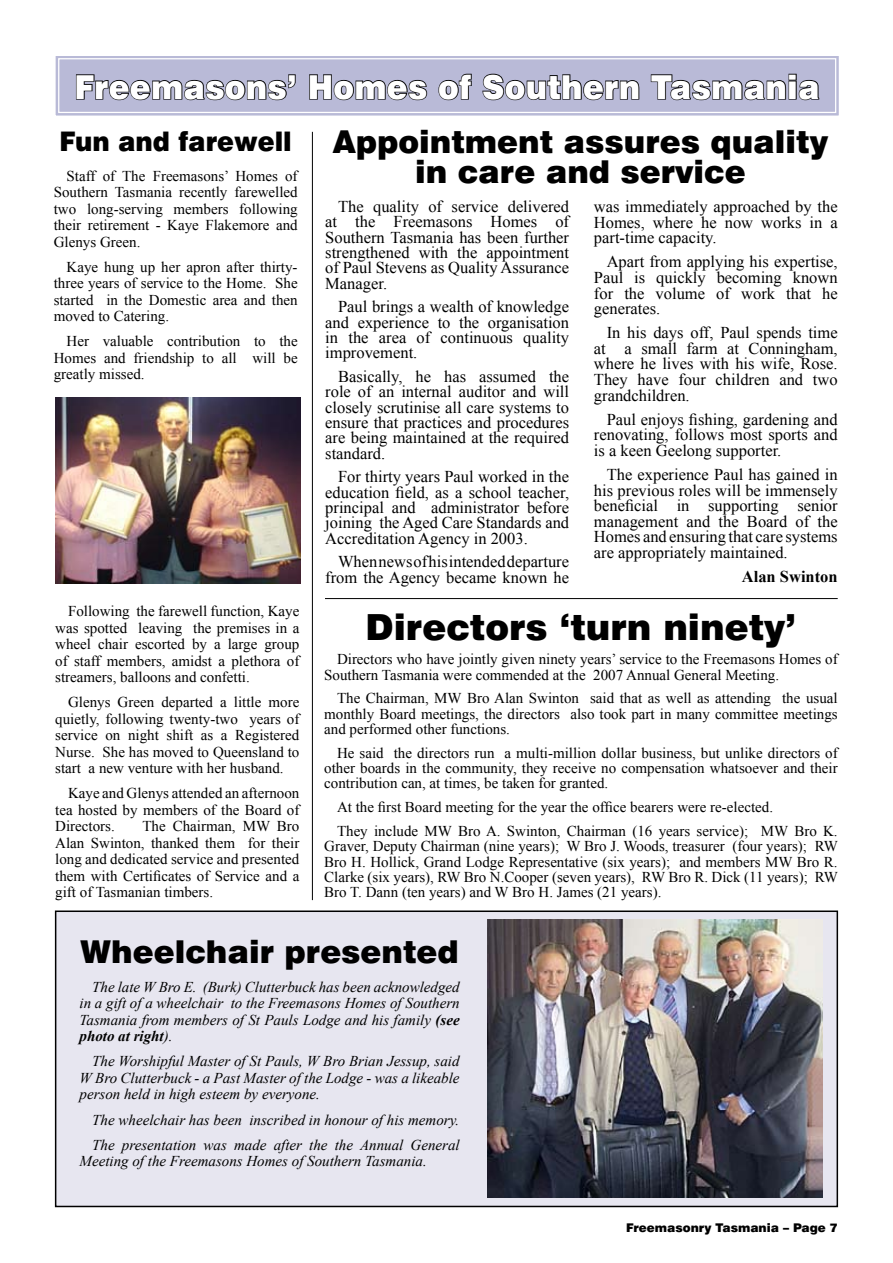
<style>
.page{position:relative;width:893px;height:1263px;background:#fff}
.page>*{position:absolute;margin:0;border:0;box-sizing:border-box;transform-origin:0 0}
.t1{font:900 36px "Swiss 721 BT";color:#000}
.t2{font:900 33px "Swiss 721 BT";letter-spacing:.01em;color:#fff;scale:.95 1}
.t3{font:900 31.5px/30px "Swiss 721 BT";color:#000;text-align:center}
.t4{font:900 27px "Swiss 721 BT";color:#000;scale:.94 1}
.t5{font:16.5px/15.3px "Times New Roman";color:#000;text-align:justify}
.t6{font:700 16.5px "Times New Roman";color:#000}
.t7{font:15px/16.5px "Times New Roman";color:#000;text-align:justify}
.t8{font:italic 15px/16.5px "Times New Roman";color:#000;text-align:justify}
.t9{font:900 12px "Swiss 721 BT";color:#000}
.s1{font-weight:700}
</style>
<div class="page">
<div style="left:56px;top:911px;width:781px;height:295px;background:#e7e6f0"></div>
<div style="left:55px;top:910px;width:783px;height:297px;border:2px solid #000"></div>
<svg style="left:55px;top:56px;width:784px;height:60px;background:#a4a5be"></svg>
<div style="left:58px;top:58px;width:778px;height:55px;border:1px solid #fff"></div>
<img style="left:488px;top:919px;width:335px;height:279px">
<img style="left:55px;top:398px;width:245px;height:186px">
<hr style="left:325px;top:598px;width:513px;height:1px;background:#000">
<hr style="left:312px;top:132px;width:1px;height:768px;background:#000">
<h2 class="t2" style="left:75px;top:67px;width:786px">Freemasons’ Homes of Southern Tasmania</h2>
<h3 class="t3" style="left:333px;top:126px;width:497px">Appointment assures quality in care and service</h3>
<p class="t5" style="left:594px;top:198px;width:245px">was immediately approached by the Homes, where he now works in a part-time capacity.</p>
<p class="t5" style="left:594px;top:254px;width:245px;text-indent:13px">Apart from applying his expertise, Paul is quickly becoming known for the volume of work that he generates.</p>
<p class="t5" style="left:594px;top:325px;width:245px;text-indent:13px">In his days off, Paul spends time at a small farm at Conningham, where he lives with his wife, Rose.<br>They have four children and two grandchildren.</p>
<p class="t5" style="left:594px;top:411px;width:245px;text-indent:13px">Paul enjoys fishing, gardening and renovating, follows most sports and is a keen Geelong supporter.</p>
<p class="t5" style="left:594px;top:466px;width:245px;text-indent:13px">The experience Paul has gained in his previous roles will be immensely beneficial in supporting senior management and the Board of the Homes and ensuring that care systems are appropriately maintained.</p>
<p class="t6" style="left:742px;top:565px;width:97px">Alan Swinton</p>
<h3 class="t4" style="left:60px;top:125px;width:249px">Fun and farewell</h3>
<p class="t7" style="left:54px;top:167px;width:245px;text-indent:13px">Staff of The Freemasons’ Homes of Southern Tasmania recently farewelled two long-serving members following their retirement - Kaye Flakemore and Glenys Green.</p>
<p class="t7" style="left:54px;top:258px;width:245px;text-indent:13px">Kaye hung up her apron after thirty&shy;three years of service to the Home. She started in the Domestic area and then moved to Catering.</p>
<p class="t7" style="left:54px;top:333px;width:245px;text-indent:13px">Her valuable contribution to the Homes and friendship to all will be greatly missed.</p>
<p class="t5" style="left:325px;top:199px;width:245px;text-indent:13px">The quality of service delivered at the Freemasons Homes of Southern Tasmania has been further strengthened with the appointment of Paul Stevens as Quality Assurance Manager.</p>
<p class="t5" style="left:325px;top:299px;width:245px;text-indent:13px">Paul brings a wealth of knowledge and experience to the organisation in the area of continuous quality improvement.</p>
<p class="t5" style="left:325px;top:369px;width:245px;text-indent:13px">Basically, he has assumed the role of an internal auditor and will closely scrutinise all care systems to ensure that practices and procedures are being maintained at the required standard.</p>
<p class="t5" style="left:325px;top:469px;width:245px;text-indent:13px">For thirty years Paul worked in the education field, as a school teacher, principal and administrator before joining the Aged Care Standards and Accreditation Agency in 2003.</p>
<p class="t5" style="left:325px;top:554px;width:245px;text-align:right">When news of his intended departure from the Agency became known he</p>
<h1 class="t1" style="left:366px;top:606px;width:432px">Directors ‘turn ninety’</h1>
<p class="t7" style="left:324px;top:651px;width:515px;line-height:15.3px;text-indent:13px">Directors who have jointly given ninety years’ service to the Freemasons Homes of<br>Southern Tasmania were commended at the 2007 Annual General Meeting.</p>
<p class="t7" style="left:324px;top:690px;width:515px;line-height:15.3px;text-indent:13px">The Chairman, MW Bro Alan Swinton said that as well as attending the usual monthly Board meetings, the directors also took part in many committee meetings and performed other functions.</p>
<p class="t7" style="left:324px;top:745px;width:515px;line-height:15.3px;text-indent:13px">He said the directors run a multi-million dollar business, but unlike directors of other boards in the community, they receive no compensation whatsoever and their contribution can, at times, be taken for granted.</p>
<p class="t7" style="left:337px;top:795px;width:502px;line-height:23.9px">At the first Board meeting for the year the office bearers were re-elected.<br>They include MW Bro A. Swinton, Chairman (16 years service); MW Bro K.</p>
<p class="t7" style="left:324px;top:838px;width:515px;line-height:15.3px">Graver, Deputy Chairman (nine years); W Bro J. Woods, treasurer (four years); RW Bro H. Hollick, Grand Lodge Representative (six years); and members MW Bro R.<br>Clarke (six years), RW Bro N.Cooper (seven years), RW Bro R. Dick (11 years); RW Bro T. Dann (ten years) and W Bro H. James (21 years).</p>
<h3 class="t3" style="left:80px;top:936px;width:380px">Wheelchair presented</h3>
<p class="t8" style="left:80px;top:978px;width:382px;text-indent:13px">The late W Bro E. (Burk) Clutterbuck has been acknowledged in a gift of a wheelchair to the Freemasons Homes of Southern Tasmania from members of St Pauls Lodge and his family <span class="s1">(see photo at right</span>).</p>
<p class="t8" style="left:80px;top:1053px;width:382px;text-indent:13px">The Worshipful Master of St Pauls, W Bro Brian Jessup, said W Bro Clutterbuck - a Past Master of the Lodge - was a likeable person held in high esteem by everyone.</p>
<p class="t8" style="left:92px;top:1106px;width:369px;line-height:25px">The wheelchair has been inscribed in honour of his memory.<br>The presentation was made after the the Annual General</p>
<p class="t8" style="left:80px;top:1152px;width:349px">Meeting of the Freemasons Homes of Southern Tasmania.</p>
<p class="t7" style="left:55px;top:603px;width:246px;text-indent:13px">Following the farewell function, Kaye was spotted leaving the premises in a wheel chair escorted by a large group of staff members, amidst a plethora of streamers, balloons and confetti.</p>
<p class="t7" style="left:55px;top:694px;width:246px;text-indent:13px">Glenys Green departed a little more quietly, following twenty-two years of service on night shift as a Registered Nurse. She has moved to Queensland to start a new venture with her husband.</p>
<p class="t7" style="left:55px;top:785px;width:246px;text-indent:13px">Kaye and Glenys attended an afternoon tea hosted by members of the Board of Directors.</p>
<p class="t7" style="left:55px;top:818px;width:246px;text-indent:87px">The Chairman, MW Bro Alan Swinton, thanked them for their long and dedicated service and presented them with Certificates of Service and a gift of Tasmanian timbers.</p>
<p class="t9" style="left:626px;top:1220px;width:213px">Freemasonry Tasmania – Page 7</p>
</div>
